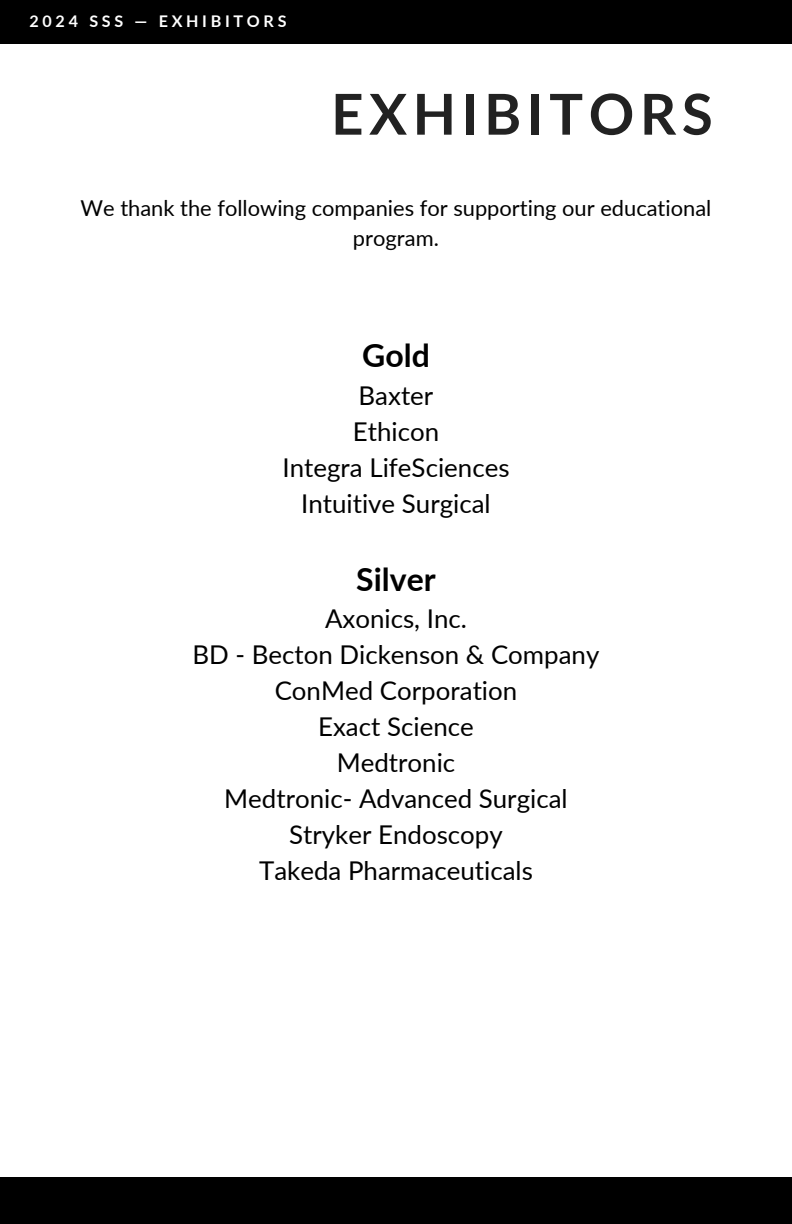
<style>
.page{position:relative;width:792px;height:1224px;background:#fff}
.page>*{position:absolute;margin:0;border:0;box-sizing:border-box;transform-origin:0 0}
.t1{font:700 56.4px "Lato";letter-spacing:.1em;color:#222}
.t2{font:700 32px "Lato";color:#000}
.t3{font:25.8px/36px "Lato";color:#000;text-align:center}
.t4{font:21.8px/30px "Lato";color:#000;text-align:center}
.t5{font:700 16.2px "Lato";letter-spacing:.23em;color:#fff}
</style>
<div class="page">
<div style="left:0;top:0;width:792px;height:44px;background:#000"></div>
<div style="left:0;top:1177px;width:792px;height:46px;background:#000"></div>
<h1 class="t5" style="left:30px;top:11px;width:258px">2024 SSS — EXHIBITORS</h1>
<p class="t1" style="left:331px;top:79px;width:383px">EXHIBITORS</p>
<h3 class="t4" style="left:81px;top:192px;width:632px">We thank the following companies for supporting our educational program.</h3>
<h2 class="t2" style="left:362px;top:336px;width:69px">Gold</h2>
<h2 class="t3" style="left:282px;top:377px;width:229px">Baxter<br>Ethicon<br>Integra LifeSciences<br>Intuitive Surgical</h2>
<h2 class="t2" style="left:356px;top:559px;width:81px">Silver</h2>
<h2 class="t3" style="left:193px;top:600px;width:408px">Axonics, Inc.<br>BD - Becton Dickenson &amp; Company<br>ConMed Corporation<br>Exact Science<br>Medtronic<br>Medtronic- Advanced Surgical<br>Stryker Endoscopy<br>Takeda Pharmaceuticals</h2>
</div>
